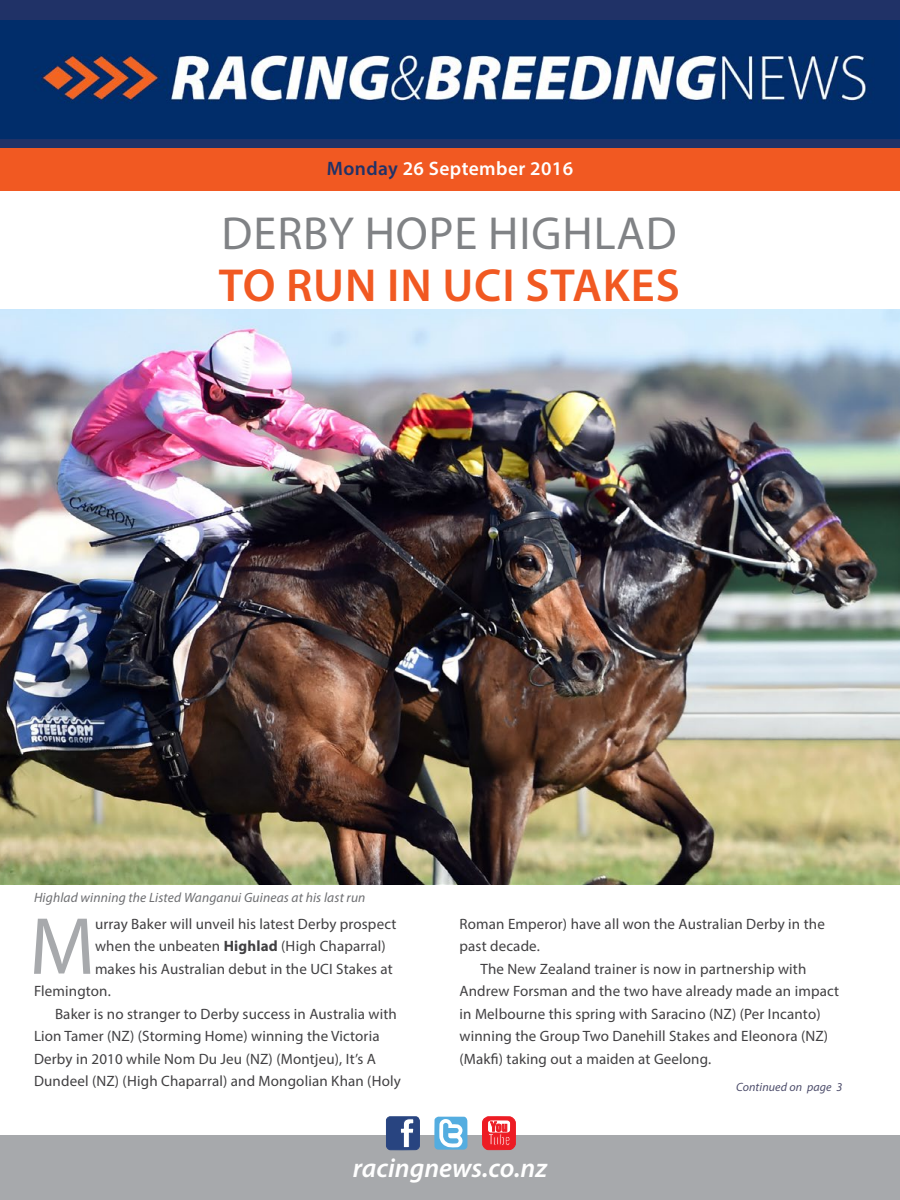
<style>
.page{position:relative;width:900px;height:1200px;background:#fff}
.page>*{position:absolute;margin:0;border:0;box-sizing:border-box;transform-origin:0 0}
.t1{font:81.75px "Myriad Pro";color:#a7a9ac}
.t2{font:46.5px "Myriad Pro";letter-spacing:.02em;color:#808285}
.t3{font:600 46.5px "Myriad Pro";letter-spacing:.02em;color:#f15922}
.t4{font:italic 600 27px "Myriad Pro";color:#fff}
.t5{font:600 19.5px "Myriad Pro";letter-spacing:.02em;color:#fff}
.t6{font:15px/22.5px "Myriad Pro";letter-spacing:.01em;color:#414042}
.t7{font:italic 13.5px "Myriad Pro";letter-spacing:.01em;color:#6d6e71}
.t8{font:italic 12px "Myriad Pro";letter-spacing:.01em;color:#4d4d6b}
.s1{color:#203267}
.s2{font-weight:700}
</style>
<div class="page">
<div style="left:0;top:0;width:900px;height:159px;background:#203267"></div>
<div style="left:0;top:148px;width:900px;height:43px;background:#f15922"></div>
<img style="left:0;top:21px;width:900px;height:118px">
<div style="left:0;top:1136px;width:900px;height:64px;background:#a7a9ac"></div>
<svg style="left:386px;top:1117px;width:34px;height:33px"></svg>
<svg style="left:434px;top:1117px;width:33px;height:33px"></svg>
<svg style="left:482px;top:1117px;width:34px;height:33px"></svg>
<img style="left:0;top:309px;width:900px;height:575px">
<h3 class="t5" style="left:327px;top:156px;width:248px"><span class="s1">Monday</span> 26 September 2016</h3>
<h2 class="t2" style="left:222px;top:205px;width:452px">Derby hope Highlad</h2>
<h2 class="t3" style="left:219px;top:255px;width:459px">to run in UCI Stakes</h2>
<p class="t7" style="left:34px;top:889px;width:333px">Highlad winning the Listed Wanganui Guineas at his last run</p>
<h1 class="t1" style="left:29px;top:896px;width:67px">M</h1>
<p class="t6" style="left:95px;top:912px;width:303px">urray Baker will unveil his latest Derby prospect</p>
<p class="t6" style="left:95px;top:935px;width:292px">when the unbeaten <span class="s2">Highlad</span> (H igh Chaparral)</p>
<p class="t6" style="left:95px;top:957px;width:299px">makes his Australian debut in the UCI Stakes at</p>
<p class="t6" style="left:34px;top:980px;width:78px">Flemington.</p>
<p class="t6" style="left:55px;top:1002px;width:343px">Baker is no stranger to Derby success in Australia with</p>
<p class="t6" style="left:34px;top:1025px;width:347px">Lion Tamer (NZ) (Storming Home) winning the Victoria</p>
<p class="t6" style="left:34px;top:1047px;width:343px">Derby in 2010 while Nom Du Jeu (NZ) (Montjeu), It’s A</p>
<p class="t6" style="left:34px;top:1070px;width:368px">Dundeel (NZ) (H igh Chaparral) and Mongolian Khan (Holy</p>
<p class="t6" style="left:460px;top:912px;width:367px">Roman Emperor) have all won the Australian Derby in the past decade.</p>
<p class="t6" style="left:460px;top:957px;width:381px;text-indent:21px">The New Zealand trainer is now in partnership with Andrew Forsman and the two have already made an impact in Melbourne this spring with Saracino (NZ) (Per I ncanto) winning the Group Two Danehill Stakes and Eleonora (NZ) (Makfi) taking out a maiden at Geelong.</p>
<p class="t8" style="left:736px;top:1080px;width:108px">Continued on page 3</p>
<h3 class="t4" style="left:353px;top:1150px;width:196px">racingnews.co.nz</h3>
</div>
